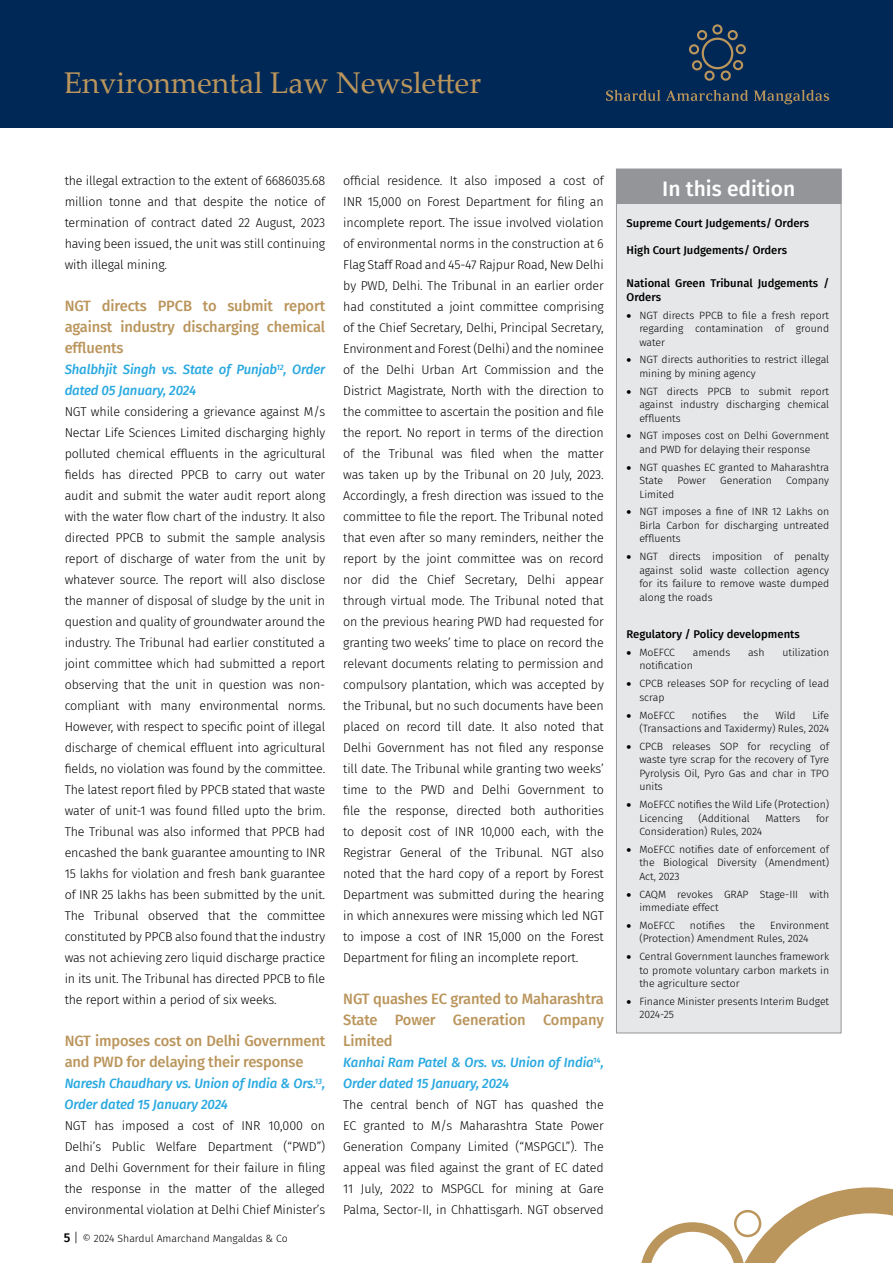
<style>
.page{position:relative;width:893px;height:1263px;background:#fff}
.page>*{position:absolute;margin:0;border:0;box-sizing:border-box;transform-origin:0 0}
.t1{font:30px "Palatino Linotype";color:#ba955c}
.t2{font:500 21px "Fira Sans";color:#fff}
.t3{font:500 15px/21px "Fira Sans";letter-spacing:-.01em;color:#ba955c;text-align:justify}
.t4{font:italic 500 13.5px/21px "Fira Sans";letter-spacing:-.01em;color:#2aa9e0}
.t5{font:300 12.75px/21px "Fira Sans";letter-spacing:-.01em;color:#000;text-align:justify}
.t6{font:500 11.25px/13.5px "Fira Sans";color:#000}
.t7{font:300 10.5px/13.5px "Fira Sans";color:#000;text-align:justify}
.s1{font-weight:500;font-size:12.75px}
.s2{font-size:12.75px}
</style>
<div class="page">
<svg style="left:641px;top:1187px;width:252px;height:76px"></svg>
<div style="left:0;top:0;width:893px;height:128px;background:#002856"></div>
<svg style="left:606px;top:90px;width:54px;height:11px"></svg>
<svg style="left:666px;top:90px;width:82px;height:11px"></svg>
<svg style="left:754px;top:90px;width:75px;height:14px"></svg>
<svg style="left:689px;top:24px;width:57px;height:57px"></svg>
<div style="left:616px;top:169px;width:225px;height:864px;background:#e6e7e8;border:1px solid #939598"></div>
<div style="left:616px;top:169px;width:225px;height:34px;background:#939598"></div>
<div style="left:616px;top:169px;width:225px;height:35px;border:1px solid #939598"></div>
<h1 class="t1" style="left:64px;top:61px;width:419px">Environmental Law Newsletter</h1>
<p class="t5" style="left:65px;top:170px;width:262px">the illegal extraction to the extent of 6686035.68 million tonne and that despite the notice of termination of contract dated 22 August, 2023 having been issued, the unit was still continuing with illegal mining.</p>
<p class="t3" style="left:65px;top:295px;width:262px">NGT directs PPCB to submit report against industry discharging chemical effluents</p>
<p class="t4" style="left:65px;top:358px;width:262px">Shalbhjit Singh vs. State of Punjab<sup>12</sup>, Order dated 05 January, 2024</p>
<p class="t5" style="left:65px;top:401px;width:262px">NGT while considering a grievance against M/s Nectar Life Sciences Limited discharging highly polluted chemical effluents in the agricultural fields has directed PPCB to carry out water audit and submit the water audit report along with the water flow chart of the industry. It also directed PPCB to submit the sample analysis report of discharge of water from the unit by whatever source. The report will also disclose the manner of disposal of sludge by the unit in question and quality of groundwater around the industry. The Tribunal had earlier constituted a joint committee which had submitted a report observing that the unit in question was non&shy;compliant with many environmental norms.<br>However, with respect to specific point of illegal discharge of chemical effluent into agricultural fields, no violation was found by the committee.<br>The latest report filed by PPCB stated that waste water of unit-1 was found filled upto the brim.<br>The Tribunal was also informed that PPCB had encashed the bank guarantee amounting to INR 15 lakhs for violation and fresh bank guarantee of INR 25 lakhs has been submitted by the unit.<br>The Tribunal observed that the committee constituted by PPCB also found that the industry was not achieving zero liquid discharge practice in its unit. The Tribunal has directed PPCB to file the report within a period of six weeks.</p>
<p class="t3" style="left:65px;top:1030px;width:262px">NGT imposes cost on Delhi Government and PWD for delaying their response</p>
<p class="t4" style="left:65px;top:1072px;width:262px">Naresh Chaudhary vs. Union of India &amp; Ors.<sup>13</sup>,<br>Order dated 15 January 2024</p>
<p class="t5" style="left:65px;top:1115px;width:262px">NGT has imposed a cost of INR 10,000 on Delhi’s Public Welfare Department (“PWD”) and Delhi Government for their failure in filing the response in the matter of the alleged environmental violation at Delhi Chief Minister’s</p>
<p class="t7" style="left:64px;top:1231px;width:225px"><span class="s1">5</span> <span class="s2">|</span> © 2024 Shardul Amarchand Mangaldas &amp; Co</p>
<p class="t5" style="left:343px;top:170px;width:262px">official residence. It also imposed a cost of INR 15,000 on Forest Department for filing an incomplete report. The issue involved violation of environmental norms in the construction at 6<br>Flag Staff Road and 45-47 Rajpur Road, New Delhi by PWD, Delhi. The Tribunal in an earlier order had constituted a joint committee comprising of the Chief Secretary, Delhi, Principal Secretary, Environment and Forest (Delhi) and the nominee of the Delhi Urban Art Commission and the District Magistrate, North with the direction to the committee to ascertain the position and file the report. No report in terms of the direction of the Tribunal was filed when the matter was taken up by the Tribunal on 20 July, 2023.<br>Accordingly, a fresh direction was issued to the committee to file the report. The Tribunal noted that even after so many reminders, neither the report by the joint committee was on record nor did the Chief Secretary, Delhi appear through virtual mode. The Tribunal noted that on the previous hearing PWD had requested for granting two weeks’ time to place on record the relevant documents relating to permission and compulsory plantation, which was accepted by the Tribunal, but no such documents have been placed on record till date. It also noted that Delhi Government has not filed any response till date. The Tribunal while granting two weeks’ time to the PWD and Delhi Government to file the response, directed both authorities to deposit cost of INR 10,000 each, with the Registrar General of the Tribunal. NGT also noted that the hard copy of a report by Forest Department was submitted during the hearing in which annexures were missing which led NGT to impose a cost of INR 15,000 on the Forest Department for filing an incomplete report.</p>
<p class="t3" style="left:343px;top:988px;width:262px">NGT quashes EC granted to Maharashtra State Power Generation Company Limited</p>
<p class="t4" style="left:343px;top:1051px;width:262px">Kanhai Ram Patel &amp; Ors. vs. Union of India<sup>14</sup>,<br>Order dated 15 January, 2024</p>
<p class="t5" style="left:343px;top:1094px;width:262px">The central bench of NGT has quashed the EC granted to M/s Maharashtra State Power Generation Company Limited (“MSPGCL”). The appeal was filed against the grant of EC dated 11 July, 2022 to MSPGCL for mining at Gare Palma, Sector-II, in Chhattisgarh. NGT observed</p>
<h2 class="t2" style="left:662px;top:172px;width:135px">In this edition</h2>
<p class="t6" style="left:627px;top:216px;width:184px">Supreme Court Judgements/ Orders</p>
<p class="t6" style="left:627px;top:243px;width:162px">High Court Judgements/ Orders</p>
<p class="t6" style="left:627px;top:276px;width:204px">National Green Tribunal Judgements /<br>Orders</p>
<p class="t7" style="left:639px;top:308px;width:191px;text-indent:-13px">• NGT directs PPCB to file a fresh report regarding contamination of ground water</p>
<p class="t7" style="left:639px;top:353px;width:191px;text-indent:-13px">• NGT directs authorities to restrict illegal mining by mining agency</p>
<p class="t7" style="left:639px;top:384px;width:191px;text-indent:-13px">• NGT directs PPCB to submit report against industry discharging chemical effluents</p>
<p class="t7" style="left:627px;top:429px;width:204px;text-align:center">• NGT imposes cost on Delhi Government and PWD for delaying their response</p>
<p class="t7" style="left:639px;top:460px;width:191px;text-indent:-13px">• NGT quashes EC granted to Maharashtra<br>State</p>
<p class="t7" style="left:677px;top:474px;width:30px">Power</p>
<p class="t7" style="left:720px;top:474px;width:53px">Generation</p>
<p class="t7" style="left:786px;top:474px;width:45px">Company</p>
<p class="t7" style="left:639px;top:487px;width:36px">Limited</p>
<p class="t7" style="left:639px;top:505px;width:191px;text-indent:-13px">• NGT imposes a fine of INR 12 Lakhs on Birla Carbon for discharging untreated effluents</p>
<p class="t7" style="left:639px;top:550px;width:191px;text-indent:-13px">• NGT directs imposition of penalty against solid waste collection agency for its failure to remove waste dumped along the roads</p>
<p class="t6" style="left:627px;top:627px;width:175px">Regulatory / Policy developments</p>
<p class="t7" style="left:627px;top:645px;width:50px">• MoEFCC</p>
<p class="t7" style="left:693px;top:645px;width:39px">amends</p>
<p class="t7" style="left:748px;top:645px;width:18px">ash</p>
<p class="t7" style="left:782px;top:645px;width:48px">utilization</p>
<p class="t7" style="left:639px;top:659px;width:55px">notification</p>
<p class="t7" style="left:639px;top:677px;width:191px;text-indent:-13px">• CPCB releases SOP for recycling of lead scrap</p>
<p class="t7" style="left:627px;top:708px;width:50px">• MoEFCC</p>
<p class="t7" style="left:692px;top:708px;width:36px">notifies</p>
<p class="t7" style="left:743px;top:708px;width:17px">the</p>
<p class="t7" style="left:775px;top:708px;width:22px">Wild</p>
<p class="t7" style="left:639px;top:708px;width:191px;text-align:right">Life<br>(Transactions and Taxidermy) Rules, 2024</p>
<p class="t7" style="left:639px;top:739px;width:191px;text-indent:-13px">• CPCB releases SOP for recycling of waste tyre scrap for the recovery of Tyre Pyrolysis Oil, Pyro Gas and char in TPO units</p>
<p class="t7" style="left:639px;top:797px;width:191px;text-indent:-13px">• MoEFCC notifies the Wild Life (Protection)<br>Licencing</p>
<p class="t7" style="left:698px;top:811px;width:53px">(Additional</p>
<p class="t7" style="left:765px;top:811px;width:36px">Matters</p>
<p class="t7" style="left:816px;top:811px;width:15px">for</p>
<p class="t7" style="left:639px;top:824px;width:124px">Consideration) Rules, 2024</p>
<p class="t7" style="left:639px;top:842px;width:191px;text-indent:-13px">• MoEFCC notifies date of enforcement of the Biological Diversity (Amendment)<br>Act, 2023</p>
<p class="t7" style="left:639px;top:887px;width:191px;text-indent:-13px">• CAQM revokes GRAP Stage-III with immediate effect</p>
<p class="t7" style="left:627px;top:918px;width:50px">• MoEFCC</p>
<p class="t7" style="left:690px;top:918px;width:36px">notifies</p>
<p class="t7" style="left:740px;top:918px;width:17px">the</p>
<p class="t7" style="left:639px;top:918px;width:191px;text-indent:131px">Environment (Protection) Amendment Rules, 2024</p>
<p class="t7" style="left:639px;top:950px;width:191px;text-indent:-13px">• Central Government launches framework to promote voluntary carbon markets in the agriculture sector</p>
<p class="t7" style="left:639px;top:994px;width:191px;text-indent:-13px">• Finance Minister presents Interim Budget<br>2024-25</p>
</div>
